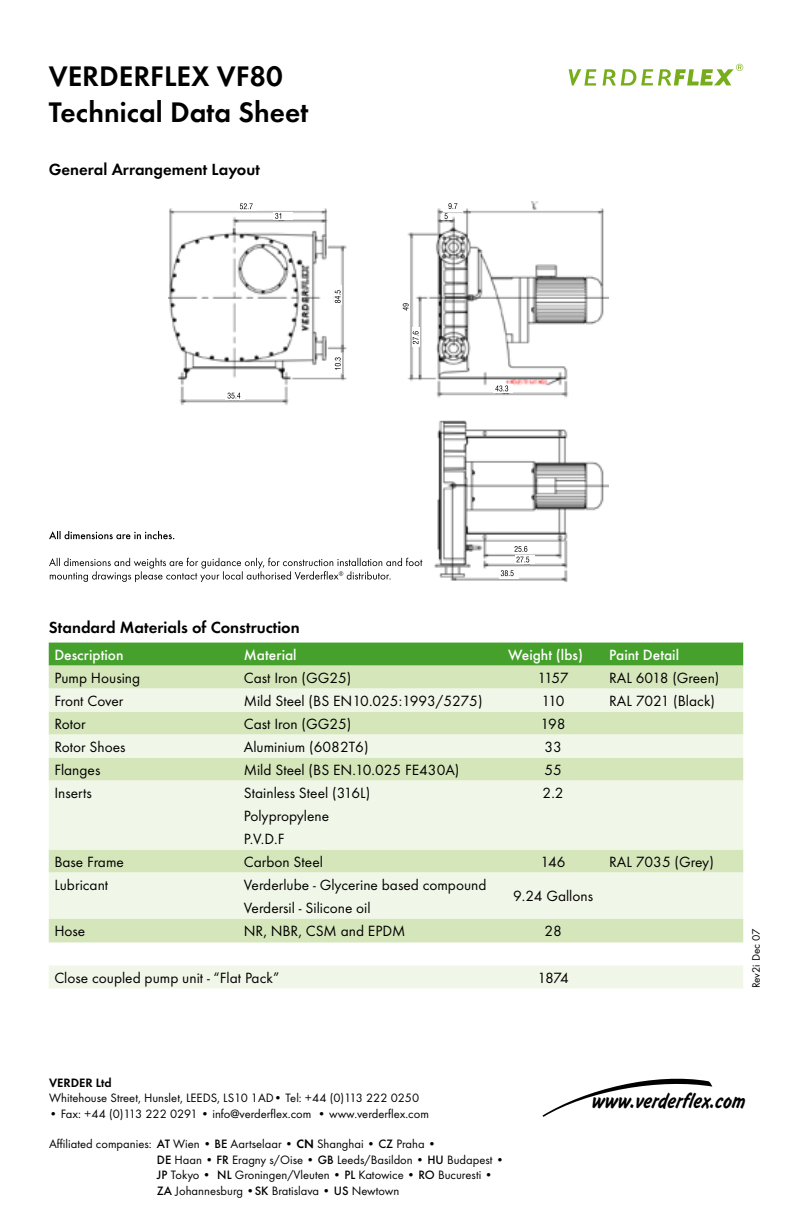
<style>
.page{position:relative;width:792px;height:1224px;background:#fff}
.page>*{position:absolute;margin:0;border:0;box-sizing:border-box;transform-origin:0 0}
.t1{font:600 29.4px/35.2px "Futura T";color:#000}
.t2{font:22.8px "Flash D Ligh";letter-spacing:.025em;color:#000}
.t3{font:600 16.8px "Futura T";color:#000}
.t4{font:15.4px/23px "Futura T";color:#000}
.t5{font:500 15.4px "Futura T";color:#fff}
.t6{font:12.6px/15.4px "Futura T";color:#000}
.t7{font:600 12.6px "Futura T";color:#000}
.t8{font:11.2px "Futura T";color:#000}
.s1{font-weight:500}
.s2{font-weight:600}
</style>
<div class="page">
<svg style="left:569px;top:69px;width:27px;height:17px"></svg>
<svg style="left:603px;top:64px;width:140px;height:22px"></svg>
<img style="left:169px;top:201px;width:440px;height:381px">
<svg style="left:441px;top:214px;width:10px;height:6px"></svg>
<svg style="left:238px;top:202px;width:19px;height:9px"></svg>
<div style="left:273px;top:213px;width:19px;height:7px;background:#fff"></div>
<div style="left:335px;top:286px;width:7px;height:19px;background:#fff"></div>
<div style="left:335px;top:353px;width:7px;height:19px;background:#fff"></div>
<svg style="left:226px;top:392px;width:19px;height:8px"></svg>
<div style="left:443px;top:203px;width:20px;height:9px;background:#fff"></div>
<div style="left:400px;top:293px;width:10px;height:25px;background:#fff"></div>
<div style="left:412px;top:327px;width:8px;height:19px;background:#fff"></div>
<svg style="left:493px;top:385px;width:20px;height:8px"></svg>
<svg style="left:513px;top:545px;width:19px;height:8px"></svg>
<svg style="left:516px;top:556px;width:19px;height:8px"></svg>
<div style="left:500px;top:570px;width:19px;height:9px;background:#fff"></div>
<svg style="left:49px;top:531px;width:125px;height:8px"></svg>
<svg style="left:49px;top:558px;width:373px;height:24px"></svg>
<svg style="left:228px;top:393px;width:12px;height:6px"></svg>
<svg style="left:335px;top:357px;width:6px;height:13px"></svg>
<svg style="left:335px;top:290px;width:6px;height:13px"></svg>
<svg style="left:275px;top:213px;width:6px;height:6px"></svg>
<svg style="left:240px;top:203px;width:13px;height:6px"></svg>
<svg style="left:403px;top:303px;width:6px;height:8px"></svg>
<svg style="left:413px;top:331px;width:6px;height:13px"></svg>
<svg style="left:445px;top:203px;width:12px;height:16px"></svg>
<svg style="left:495px;top:386px;width:13px;height:5px"></svg>
<svg style="left:515px;top:546px;width:14px;height:16px"></svg>
<svg style="left:501px;top:570px;width:13px;height:6px"></svg>
<div style="left:49px;top:643px;width:694px;height:23px;background:#45a12b"></div>
<div style="left:49px;top:666px;width:694px;height:23px;background:#d6e6bb"></div>
<svg style="left:49px;top:689px;width:694px;height:299px;background:#e9f2dc"></svg>
<svg style="left:542px;top:1078px;width:170px;height:39px"></svg>
<h1 class="t1" style="left:49px;top:59px;width:261px">VERDERFLEX VF80<br>Technical Data Sheet</h1>
<p class="t3" style="left:49px;top:159px;width:213px">General Arrangement Layout</p>
<p class="t3" style="left:49px;top:617px;width:253px">Standard Materials of Construction</p>
<p class="t5" style="left:54px;top:646px;width:71px">Description</p>
<p class="t5" style="left:244px;top:646px;width:54px">Material</p>
<p class="t5" style="left:508px;top:646px;width:76px">Weight (lbs)</p>
<p class="t5" style="left:609px;top:646px;width:71px">Paint Detail</p>
<p class="t4" style="left:54px;top:666px;width:87px">Pump Housing</p>
<p class="t4" style="left:244px;top:666px;width:109px">Cast Iron (GG25)</p>
<p class="t4" style="left:538px;top:666px;width:33px">1157</p>
<p class="t4" style="left:609px;top:666px;width:112px">RAL 6018 (Green)</p>
<p class="t4" style="left:54px;top:689px;width:70px">Front Cover</p>
<p class="t4" style="left:244px;top:689px;width:240px">Mild Steel (BS EN10.025:1993/5275)</p>
<p class="t4" style="left:542px;top:689px;width:25px">110</p>
<p class="t4" style="left:609px;top:689px;width:107px">RAL 7021 (Black)</p>
<p class="t4" style="left:54px;top:712px;width:33px">Rotor</p>
<p class="t4" style="left:244px;top:712px;width:109px">Cast Iron (GG25)</p>
<p class="t4" style="left:541px;top:712px;width:27px">198</p>
<p class="t4" style="left:54px;top:735px;width:73px">Rotor Shoes</p>
<p class="t4" style="left:244px;top:735px;width:126px">Aluminium (6082T6)</p>
<p class="t4" style="left:544px;top:735px;width:19px">33</p>
<p class="t4" style="left:54px;top:758px;width:48px">Flanges</p>
<p class="t4" style="left:244px;top:758px;width:217px">Mild Steel (BS EN.10.025 FE430A)</p>
<p class="t4" style="left:544px;top:758px;width:19px">55</p>
<p class="t4" style="left:54px;top:781px;width:39px">Inserts</p>
<p class="t4" style="left:244px;top:781px;width:128px">Stainless Steel (316L)</p>
<p class="t4" style="left:543px;top:781px;width:22px">2.2</p>
<p class="t4" style="left:244px;top:804px;width:87px">Polypropylene<br>P.V.D.F</p>
<p class="t4" style="left:54px;top:850px;width:71px">Base Frame</p>
<p class="t4" style="left:244px;top:850px;width:81px">Carbon Steel</p>
<p class="t4" style="left:541px;top:850px;width:27px">146</p>
<p class="t4" style="left:609px;top:850px;width:106px">RAL 7035 (Grey)</p>
<p class="t4" style="left:54px;top:873px;width:55px">Lubricant</p>
<p class="t4" style="left:244px;top:873px;width:244px">Verderlube - Glycerine based compound</p>
<p class="t4" style="left:513px;top:885px;width:81px">9.24 Gallons</p>
<p class="t4" style="left:244px;top:896px;width:128px">Verdersil - Silicone oil</p>
<p class="t4" style="left:54px;top:919px;width:33px">Hose</p>
<p class="t4" style="left:244px;top:919px;width:163px">NR, NBR, CSM and EPDM</p>
<p class="t4" style="left:544px;top:919px;width:19px">28</p>
<p class="t4" style="left:54px;top:966px;width:226px">Close coupled pump unit - “Flat Pack”</p>
<p class="t4" style="left:537px;top:966px;width:33px">1874</p>
<p class="t8" style="left:750px;top:988px;width:61px;rotate:-90deg">Rev2i Dec 07</p>
<p class="t7" style="left:49px;top:1075px;width:64px">VERDER Ltd</p>
<p class="t6" style="left:49px;top:1090px;width:372px">Whitehouse Street, Hunslet, LEEDS, LS10 1AD• Tel: +44 (0)113 222 0250</p>
<p class="t6" style="left:49px;top:1106px;width:381px">• Fax: +44 (0)113 222 0291 • info@verderflex.com • www.verderflex.com</p>
<p class="t6" style="left:157px;top:1136px;width:349px;text-indent:-108px">Affiliated companies: <span class="s1">AT</span> Wien • <span class="s1">BE</span> Aartselaar • <span class="s2">CN</span> Shanghai • <span class="s1">CZ</span> Praha •<br><span class="s1">DE</span> Haan • <span class="s1">FR</span> Eragny s/Oise • <span class="s1">GB</span> Leeds/Basildon • <span class="s1">HU</span> Budapest • <span class="s1">JP</span> Tokyo • <span class="s1">NL</span> Groningen/Vleuten • <span class="s1">PL</span> Katowice • <span class="s1">RO</span> Bucuresti • <span class="s1">ZA</span> Johannesburg •<span class="s1">SK</span> Bratislava • <span class="s1">US</span> Newtown</p>
<h2 class="t2" style="left:592px;top:1089px;width:155px">www.verderflex.com</h2>
</div>
